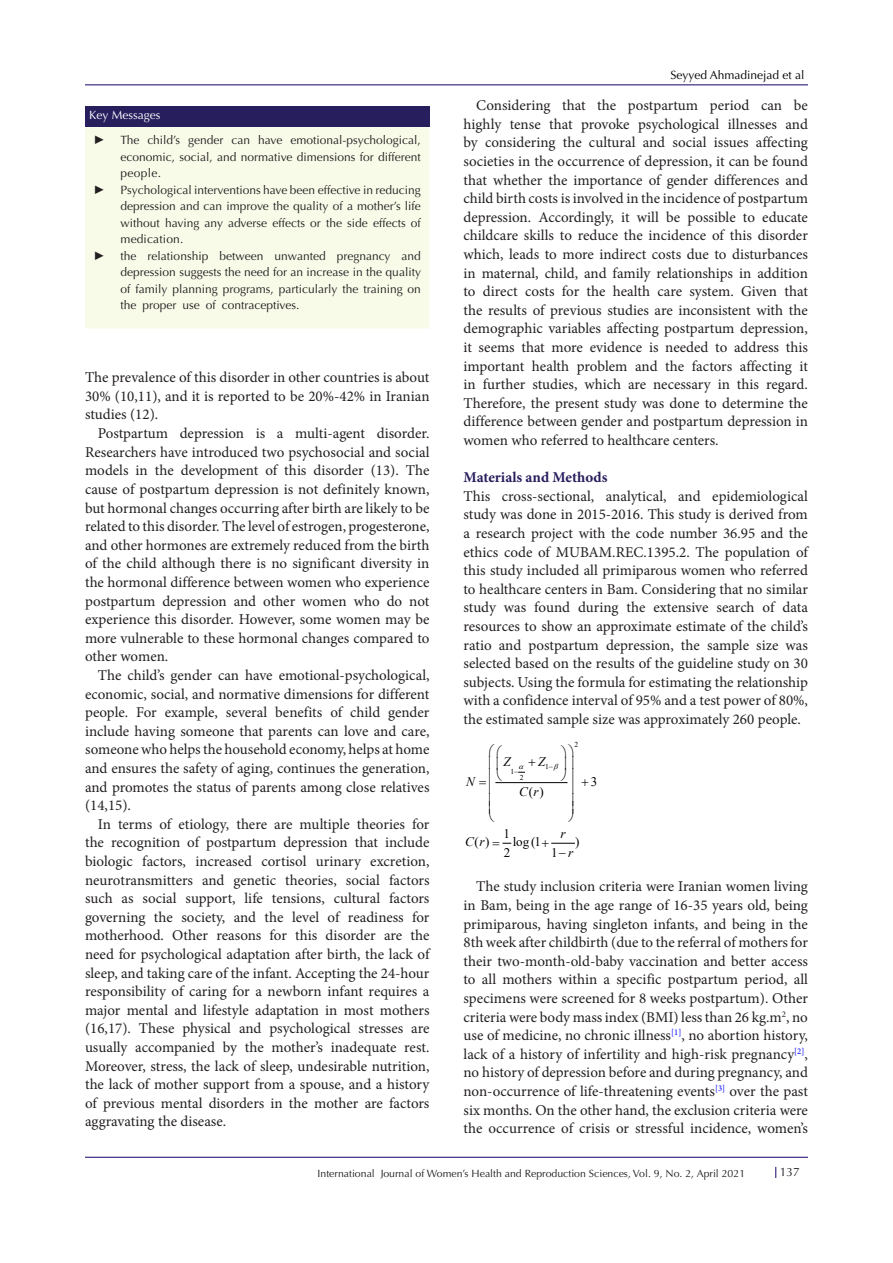
<style>
.page{position:relative;width:893px;height:1263px;background:#fff}
.page>*{position:absolute;margin:0;border:0;box-sizing:border-box;transform-origin:0 0}
.t1{font:15px/18.6px "Minion Pro";letter-spacing:-.005em;color:#231f20;text-align:justify}
.t2{font:700 15px "Minion Pro";color:#271e5d}
.t3{font:13.05px "Times New Roman";color:#000}
.t4{font:italic 13.05px "Times New Roman";color:#000}
.t5{font:12px/16.5px "Optima LT Std";color:#231f20;text-align:justify}
.t6{font:12px "Optima LT Std";color:#000001}
.t7{font:12px "Optima LT Std";color:#fff}
.t8{font:12px "Times New Roman";color:#231f20}
.t9{font:10.5px "Optima LT Std";color:#231f20}
.t10{font:7.5px "Times New Roman";color:#000}
.s1{font-style:italic}
</style>
<div class="page">
<hr style="left:85px;top:85px;width:723px;height:1px;background:#190066">
<hr style="left:85px;top:1157px;width:723px;height:1px;background:#190066">
<hr style="left:496px;top:782px;width:71px;height:1px;background:#000">
<div style="left:85px;top:127px;width:344px;height:201px;background:#f9fbe9"></div>
<div style="left:85px;top:106px;width:344px;height:21px;background:#271e5d"></div>
<svg style="left:519px;top:771px;width:6px;height:2px"></svg>
<svg style="left:495px;top:782px;width:7px;height:2px"></svg>
<svg style="left:553px;top:782px;width:15px;height:2px"></svg>
<svg style="left:502px;top:842px;width:9px;height:2px"></svg>
<svg style="left:551px;top:842px;width:23px;height:2px"></svg>
<p class="t7" style="left:89px;top:108px;width:73px">Key Messages</p>
<p class="t8" style="left:94px;top:132px;width:13px">►</p>
<p class="t5" style="left:121px;top:132px;width:302px">The child’s gender can have emotional-psychological, economic, social, and normative dimensions for different people.</p>
<p class="t8" style="left:94px;top:181px;width:13px">►</p>
<p class="t5" style="left:121px;top:182px;width:302px">Psychological interventions have been effective in reducing depression and can improve the quality of a mother’s life without having any adverse effects or the side effects of medication.</p>
<p class="t8" style="left:94px;top:247px;width:13px">►</p>
<p class="t5" style="left:121px;top:248px;width:302px">the relationship between unwanted pregnancy and depression suggests the need for an increase in the quality of family planning programs, particularly the training on the proper use of contraceptives.</p>
<p class="t1" style="left:85px;top:368px;width:346px">The prevalence of this disorder in other countries is about 30% (10,11), and it is reported to be 20%-42% in Iranian studies (12).</p>
<p class="t1" style="left:85px;top:424px;width:346px;text-indent:13px">Postpartum depression is a multi-agent disorder.<br>Researchers have introduced two psychosocial and social models in the development of this disorder (13). The cause of postpartum depression is not definitely known, but hormonal changes occurring after birth are likely to be related to this disorder. The level of estrogen, progesterone, and other hormones are extremely reduced from the birth of the child although there is no significant diversity in the hormonal difference between women who experience postpartum depression and other women who do not experience this disorder. However, some women may be more vulnerable to these hormonal changes compared to other women.</p>
<p class="t1" style="left:85px;top:666px;width:346px;text-indent:13px">The child’s gender can have emotional-psychological, economic, social, and normative dimensions for different people. For example, several benefits of child gender include having someone that parents can love and care, someone who helps the household economy, helps at home and ensures the safety of aging, continues the generation, and promotes the status of parents among close relatives (14,15).</p>
<p class="t1" style="left:85px;top:815px;width:346px;text-indent:13px">In terms of etiology, there are multiple theories for the recognition of postpartum depression that include biologic factors, increased cortisol urinary excretion, neurotransmitters and genetic theories, social factors such as social support, life tensions, cultural factors governing the society, and the level of readiness for motherhood. Other reasons for this disorder are the need for psychological adaptation after birth, the lack of sleep, and taking care of the infant. Accepting the 24-hour responsibility of caring for a newborn infant requires a major mental and lifestyle adaptation in most mothers (16,17). These physical and psychological stresses are usually accompanied by the mother’s inadequate rest.<br>Moreover, stress, the lack of sleep, undesirable nutrition, the lack of mother support from a spouse, and a history of previous mental disorders in the mother are factors aggravating the disease.</p>
<p class="t6" style="left:671px;top:68px;width:136px">Seyyed Ahmadinejad et al</p>
<p class="t1" style="left:463px;top:96px;width:346px;text-indent:13px">Considering that the postpartum period can be highly tense that provoke psychological illnesses and by considering the cultural and social issues affecting societies in the occurrence of depression, it can be found that whether the importance of gender differences and child birth costs is involved in the incidence of postpartum depression. Accordingly, it will be possible to educate childcare skills to reduce the incidence of this disorder which, leads to more indirect costs due to disturbances in maternal, child, and family relationships in addition to direct costs for the health care system. Given that the results of previous studies are inconsistent with the demographic variables affecting postpartum depression, it seems that more evidence is needed to address this important health problem and the factors affecting it in further studies, which are necessary in this regard.<br>Therefore, the present study was done to determine the difference between gender and postpartum depression in women who referred to healthcare centers.</p>
<p class="t2" style="left:463px;top:467px;width:145px">Materials and Methods</p>
<p class="t1" style="left:463px;top:487px;width:346px">This cross-sectional, analytical, and epidemiological study was done in 2015-2016. This study is derived from a research project with the code number 36.95 and the ethics code of MUBAM.REC.1395.2. The population of this study included all primiparous women who referred to healthcare centers in Bam. Considering that no similar study was found during the extensive search of data resources to show an approximate estimate of the child’s ratio and postpartum depression, the sample size was selected based on the results of the guideline study on 30 subjects. Using the formula for estimating the relationship with a confidence interval of 95% and a test power of 80%, the estimated sample size was approximately 260 people.</p>
<p class="t10" style="left:574px;top:739px;width:5px">2</p>
<p class="t10" style="left:545px;top:762px;width:9px">1−</p>
<p class="t10" style="left:510px;top:766px;width:9px">1−</p>
<p class="t10" style="left:520px;top:772px;width:5px">2</p>
<p class="t3" style="left:591px;top:772px;width:8px">3</p>
<p class="t3" style="left:529px;top:782px;width:16px">( )</p>
<p class="t3" style="left:504px;top:825px;width:8px">1</p>
<p class="t3" style="left:475px;top:833px;width:16px">( )</p>
<p class="t3" style="left:513px;top:833px;width:30px">log (1</p>
<p class="t3" style="left:575px;top:833px;width:6px">)</p>
<p class="t3" style="left:504px;top:843px;width:8px">2</p>
<p class="t3" style="left:551px;top:843px;width:24px">1−<span class="s1">r</span></p>
<p class="t4" style="left:503px;top:753px;width:9px">Z</p>
<p class="t4" style="left:538px;top:753px;width:9px">Z</p>
<p class="t4" style="left:466px;top:772px;width:10px">N</p>
<p class="t4" style="left:519px;top:783px;width:21px">C r</p>
<p class="t4" style="left:560px;top:825px;width:7px">r</p>
<p class="t4" style="left:465px;top:833px;width:21px">C r</p>
<p class="t1" style="left:463px;top:877px;width:346px;text-indent:13px">The study inclusion criteria were Iranian women living in Bam, being in the age range of 16-35 years old, being primiparous, having singleton infants, and being in the 8th week after childbirth (due to the referral of mothers for their two-month-old-baby vaccination and better access to all mothers within a specific postpartum period, all specimens were screened for 8 weeks postpartum). Other criteria were body mass index (BMI) less than 26 kg.m<sup>2</sup>, no use of medicine, no chronic illness<sup>[1]</sup>, no abortion history, lack of a history of infertility and high-risk pregnancy<sup>[2]</sup>, no history of depression before and during pregnancy, and non-occurrence of life-threatening events<sup>[3]</sup> over the past six months. On the other hand, the exclusion criteria were the occurrence of crisis or stressful incidence, women’s</p>
<p class="t9" style="left:318px;top:1167px;width:429px">International Journal of Women’s Health and Reproduction Sciences, Vol. 9, No. 2, April 2021</p>
<p class="t5" style="left:780px;top:1163px;width:22px">137</p>
</div>
